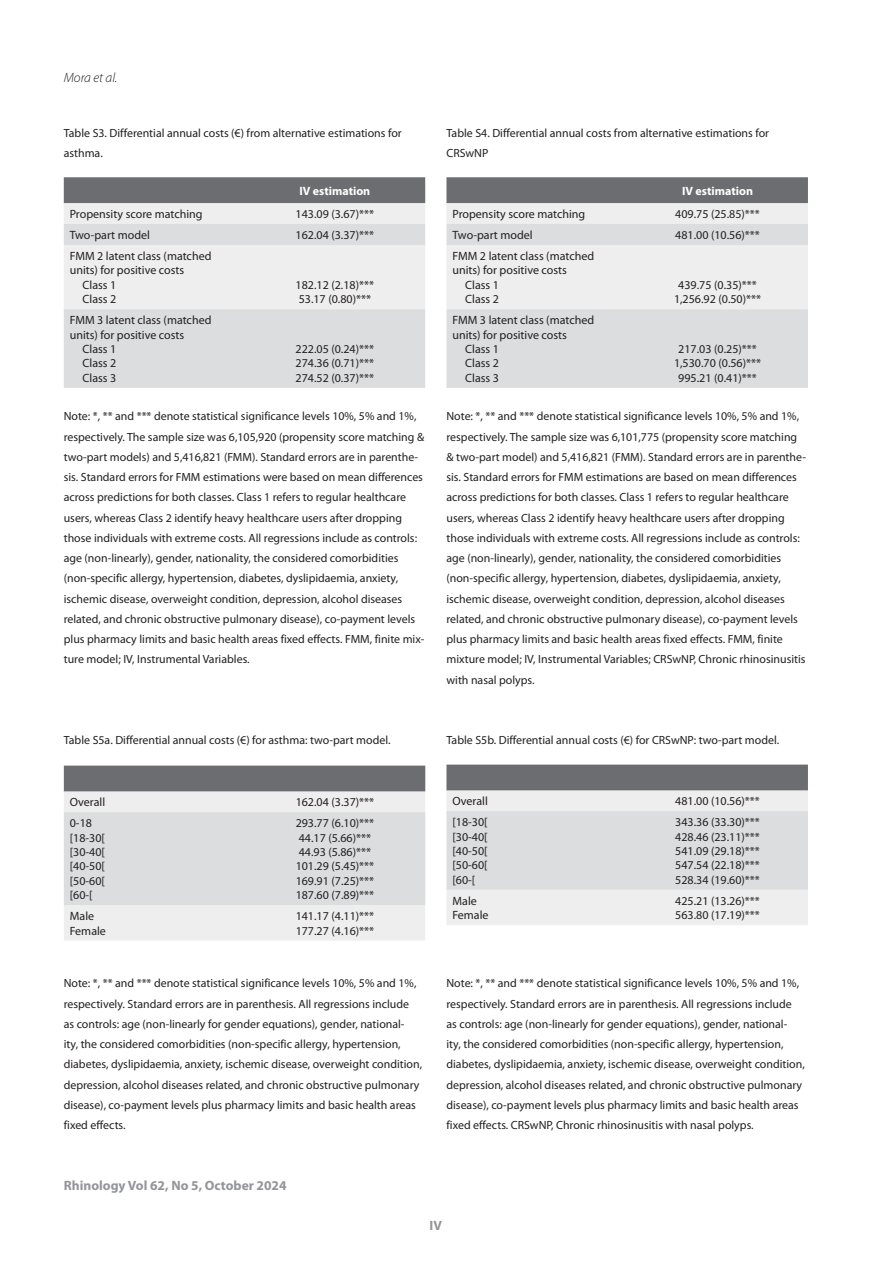
<style>
.page{position:relative;width:893px;height:1263px;background:#fff}
.page>*{position:absolute;margin:0;border:0;box-sizing:border-box;transform-origin:0 0}
.t1{font:700 13.5px "Myriad Pro";color:#939598}
.t2{font:italic 300 13.5px "Myriad Pro";color:#231f20}
.t3{font:12px/14.4px "Myriad Pro";color:#231f20}
.Tabel_Header{font:700 12px "Myriad Pro";color:#fff}
.bijschrift{font:11.85px/20.2px "Myriad Pro";color:#231f20}
</style>
<div class="page">
<svg style="left:64px;top:177px;width:361px;height:47px;background:#a6a7a9"></svg>
<svg style="left:64px;top:224px;width:361px;height:164px;background:#e3e3e5"></svg>
<svg style="left:446px;top:177px;width:362px;height:47px;background:#a6a7a9"></svg>
<svg style="left:446px;top:224px;width:362px;height:164px;background:#e3e3e5"></svg>
<div style="left:64px;top:766px;width:361px;height:26px;background:#6c6d70"></div>
<div style="left:64px;top:792px;width:361px;height:148px;background:#eeeeef"></div>
<div style="left:64px;top:812px;width:361px;height:93px;background:#dcdddf"></div>
<div style="left:446px;top:765px;width:362px;height:26px;background:#6c6d70"></div>
<div style="left:447px;top:791px;width:361px;height:134px;background:#eeeeef"></div>
<div style="left:446px;top:811px;width:362px;height:79px;background:#dcdddf"></div>
<p class="t2" style="left:64px;top:70px;width:55px">Mora et al.</p>
<p class="bijschrift" style="left:64px;top:123px;width:340px">Table S3. Differential annual costs (€) from alternative estimations for asthma.</p>
<p class="Tabel_Header" style="left:299px;top:184px;width:72px">IV estimation</p>
<p class="t3" style="left:70px;top:207px;width:134px">Propensity score matching</p>
<p class="t3" style="left:296px;top:207px;width:80px">143.09 (3.67)***</p>
<p class="t3" style="left:70px;top:228px;width:82px">Two-part model</p>
<p class="t3" style="left:296px;top:228px;width:80px">162.04 (3.37)***</p>
<p class="t3" style="left:70px;top:249px;width:143px">FMM 2 latent class (matched units) for positive costs</p>
<p class="t3" style="left:83px;top:278px;width:35px">Class 1</p>
<p class="t3" style="left:83px;top:292px;width:35px">Class 2</p>
<p class="t3" style="left:296px;top:278px;width:80px">182.12 (2.18)***</p>
<p class="t3" style="left:299px;top:292px;width:74px">53.17 (0.80)***</p>
<p class="bijschrift" style="left:446px;top:123px;width:324px">Table S4. Differential annual costs from alternative estimations for<br>CRSwNP</p>
<p class="Tabel_Header" style="left:682px;top:184px;width:72px">IV estimation</p>
<p class="t3" style="left:452px;top:207px;width:134px">Propensity score matching</p>
<p class="t3" style="left:675px;top:207px;width:86px">409.75 (25.85)***</p>
<p class="t3" style="left:452px;top:228px;width:82px">Two-part model</p>
<p class="t3" style="left:675px;top:228px;width:86px">481.00 (10.56)***</p>
<p class="t3" style="left:452px;top:249px;width:143px">FMM 2 latent class (matched units) for positive costs</p>
<p class="t3" style="left:465px;top:278px;width:35px">Class 1</p>
<p class="t3" style="left:465px;top:292px;width:35px">Class 2</p>
<p class="t3" style="left:678px;top:278px;width:80px">439.75 (0.35)***</p>
<p class="t3" style="left:674px;top:292px;width:89px">1,256.92 (0.50)***</p>
<p class="t3" style="left:70px;top:313px;width:143px">FMM 3 latent class (matched units) for positive costs</p>
<p class="t3" style="left:83px;top:342px;width:35px">Class 1</p>
<p class="t3" style="left:83px;top:356px;width:35px">Class 2</p>
<p class="t3" style="left:83px;top:371px;width:35px">Class 3</p>
<p class="t3" style="left:296px;top:342px;width:80px">222.05 (0.24)***</p>
<p class="t3" style="left:296px;top:356px;width:80px">274.36 (0.71)***</p>
<p class="t3" style="left:296px;top:371px;width:80px">274.52 (0.37)***</p>
<p class="bijschrift" style="left:64px;top:406px;width:362px">Note: *, ** and *** denote statistical significance levels 10%, 5% and 1%, respectively. The sample size was 6,105,920 (propensity score matching &amp; two-part models) and 5,416,821 (FMM). Standard errors are in parenthe&shy;sis. Standard errors for FMM estimations were based on mean differences across predictions for both classes. Class 1 refers to regular healthcare users, whereas Class 2 identify heavy healthcare users after dropping those individuals with extreme costs. All regressions include as controls: age (non-linearly), gender, nationality, the considered comorbidities (non-specific allergy, hypertension, diabetes, dyslipidaemia, anxiety, ischemic disease, overweight condition, depression, alcohol diseases related, and chronic obstructive pulmonary disease), co-payment levels plus pharmacy limits and basic health areas fixed effects. FMM, finite mix&shy;ture model; IV, Instrumental Variables.</p>
<p class="t3" style="left:452px;top:313px;width:143px">FMM 3 latent class (matched units) for positive costs</p>
<p class="t3" style="left:465px;top:342px;width:35px">Class 1</p>
<p class="t3" style="left:465px;top:356px;width:35px">Class 2</p>
<p class="t3" style="left:465px;top:371px;width:35px">Class 3</p>
<p class="t3" style="left:678px;top:342px;width:80px">217.03 (0.25)***</p>
<p class="t3" style="left:674px;top:356px;width:89px">1,530.70 (0.56)***</p>
<p class="t3" style="left:678px;top:371px;width:80px">995.21 (0.41)***</p>
<p class="bijschrift" style="left:446px;top:406px;width:361px">Note: *, ** and *** denote statistical significance levels 10%, 5% and 1%, respectively. The sample size was 6,101,775 (propensity score matching &amp; two-part model) and 5,416,821 (FMM). Standard errors are in parenthe&shy;sis. Standard errors for FMM estimations are based on mean differences across predictions for both classes. Class 1 refers to regular healthcare users, whereas Class 2 identify heavy healthcare users after dropping those individuals with extreme costs. All regressions include as controls: age (non-linearly), gender, nationality, the considered comorbidities (non-specific allergy, hypertension, diabetes, dyslipidaemia, anxiety, ischemic disease, overweight condition, depression, alcohol diseases related, and chronic obstructive pulmonary disease), co-payment levels plus pharmacy limits and basic health areas fixed effects. FMM, finite mixture model; IV, Instrumental Variables; CRSwNP, Chronic rhinosinusitis with nasal polyps.</p>
<p class="bijschrift" style="left:64px;top:730px;width:328px">Table S5a. Differential annual costs (€) for asthma: two-part model.</p>
<p class="bijschrift" style="left:446px;top:730px;width:334px">Table S5b. Differential annual costs (€) for CRSwNP: two-part model.</p>
<p class="t3" style="left:70px;top:795px;width:37px">Overall</p>
<p class="t3" style="left:296px;top:795px;width:80px">162.04 (3.37)***</p>
<p class="t3" style="left:70px;top:816px;width:24px">0-18</p>
<p class="t3" style="left:70px;top:830px;width:37px">[18-30[</p>
<p class="t3" style="left:70px;top:845px;width:37px">[30-40[</p>
<p class="t3" style="left:70px;top:859px;width:37px">[40-50[</p>
<p class="t3" style="left:70px;top:874px;width:37px">[50-60[</p>
<p class="t3" style="left:70px;top:888px;width:24px">[60-[</p>
<p class="t3" style="left:296px;top:816px;width:80px">293.77 (6.10)***</p>
<p class="t3" style="left:299px;top:830px;width:74px">44.17 (5.66)***</p>
<p class="t3" style="left:299px;top:845px;width:74px">44.93 (5.86)***</p>
<p class="t3" style="left:296px;top:859px;width:80px">101.29 (5.45)***</p>
<p class="t3" style="left:296px;top:874px;width:80px">169.91 (7.25)***</p>
<p class="t3" style="left:296px;top:888px;width:80px">187.60 (7.89)***</p>
<p class="t3" style="left:70px;top:909px;width:26px">Male</p>
<p class="t3" style="left:70px;top:923px;width:38px">Female</p>
<p class="t3" style="left:296px;top:909px;width:80px">141.17 (4.11)***</p>
<p class="t3" style="left:296px;top:923px;width:80px">177.27 (4.16)***</p>
<p class="t3" style="left:452px;top:794px;width:37px">Overall</p>
<p class="t3" style="left:675px;top:794px;width:86px">481.00 (10.56)***</p>
<p class="t3" style="left:452px;top:815px;width:37px">[18-30[</p>
<p class="t3" style="left:452px;top:829px;width:37px">[30-40[</p>
<p class="t3" style="left:452px;top:844px;width:37px">[40-50[</p>
<p class="t3" style="left:452px;top:858px;width:37px">[50-60[</p>
<p class="t3" style="left:452px;top:873px;width:24px">[60-[</p>
<p class="t3" style="left:675px;top:815px;width:86px">343.36 (33.30)***</p>
<p class="t3" style="left:675px;top:829px;width:86px">428.46 (23.11)***</p>
<p class="t3" style="left:675px;top:844px;width:86px">541.09 (29.18)***</p>
<p class="t3" style="left:675px;top:858px;width:86px">547.54 (22.18)***</p>
<p class="t3" style="left:675px;top:873px;width:86px">528.34 (19.60)***</p>
<p class="t3" style="left:452px;top:894px;width:26px">Male</p>
<p class="t3" style="left:452px;top:908px;width:38px">Female</p>
<p class="t3" style="left:675px;top:894px;width:86px">425.21 (13.26)***</p>
<p class="t3" style="left:675px;top:908px;width:86px">563.80 (17.19)***</p>
<p class="bijschrift" style="left:64px;top:973px;width:360px">Note: *, ** and *** denote statistical significance levels 10%, 5% and 1%, respectively. Standard errors are in parenthesis. All regressions include as controls: age (non-linearly for gender equations), gender, national-<br>ity, the considered comorbidities (non-specific allergy, hypertension, diabetes, dyslipidaemia, anxiety, ischemic disease, overweight condition, depression, alcohol diseases related, and chronic obstructive pulmonary disease), co-payment levels plus pharmacy limits and basic health areas fixed effects.</p>
<p class="bijschrift" style="left:446px;top:973px;width:360px">Note: *, ** and *** denote statistical significance levels 10%, 5% and 1%, respectively. Standard errors are in parenthesis. All regressions include as controls: age (non-linearly for gender equations), gender, national-<br>ity, the considered comorbidities (non-specific allergy, hypertension, diabetes, dyslipidaemia, anxiety, ischemic disease, overweight condition, depression, alcohol diseases related, and chronic obstructive pulmonary disease), co-payment levels plus pharmacy limits and basic health areas fixed effects. CRSwNP, Chronic rhinosinusitis with nasal polyps.</p>
<p class="t1" style="left:64px;top:1178px;width:224px">Rhinology Vol 62, No 5, October 2024</p>
<p class="t1" style="left:430px;top:1218px;width:14px">IV</p>
</div>
